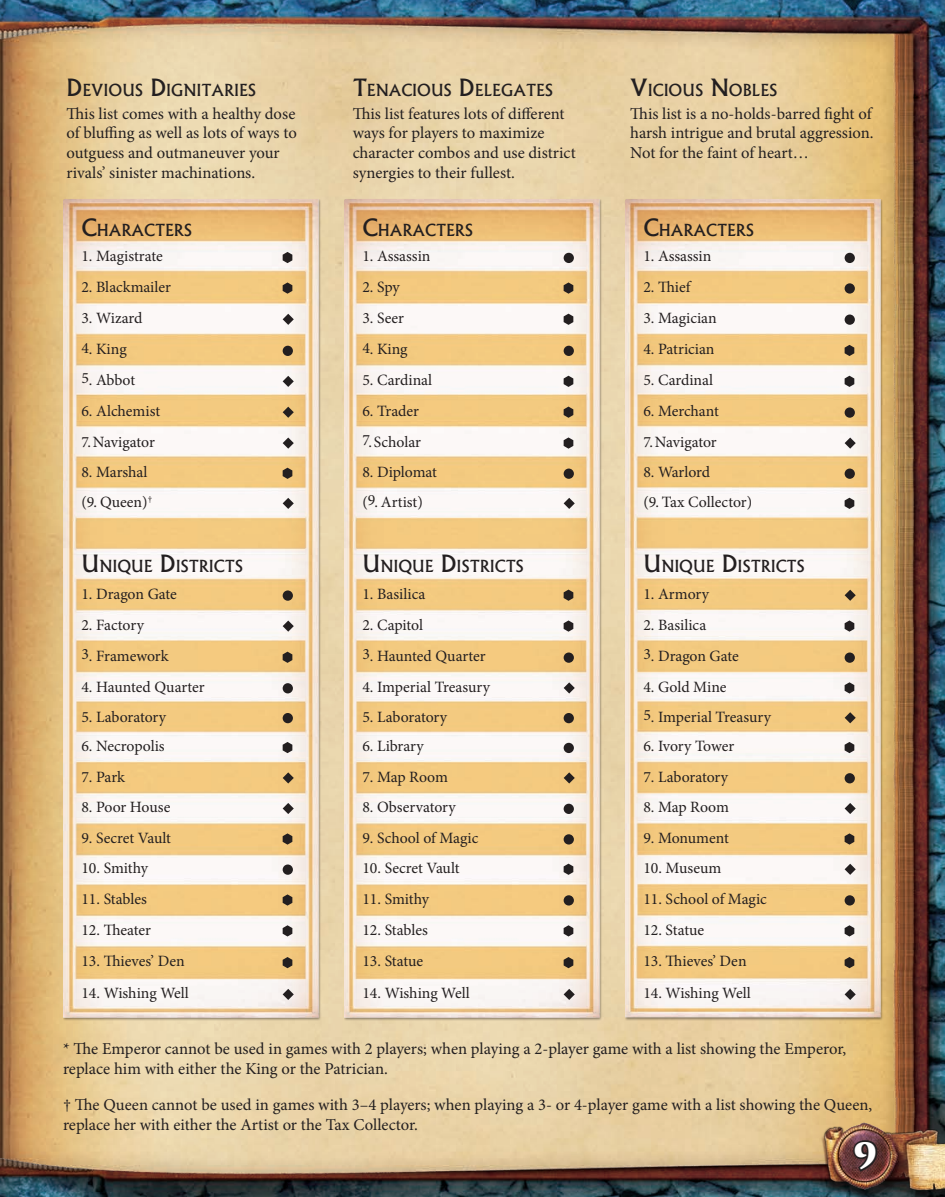
<style>
.page{position:relative;width:945px;height:1197px;background:#fff}
.page>*{position:absolute;margin:0;border:0;box-sizing:border-box;transform-origin:0 0}
.t1{font:700 38.5px "Latienne URW";color:#fff}
.Body{font:16.62px/19.9px "Minion Pro";color:#231f20}
.Heading_3{font:500 15.92px "Albertus";color:#231f20}
.Recipe_Body{font:15.75px "Minion Pro";letter-spacing:-.005em;color:#231f20}
.s1{font-size:22.75px}
</style>
<div class="page">
<img style="left:0;top:0;width:945px;height:1197px">
<svg style="left:851px;top:1138px;width:28px;height:36px"></svg>
<p class="Heading_3" style="left:66px;top:80px;width:191px"><span class="s1">D</span> EVIOUS <span class="s1">D</span> IGNITARIES</p>
<p class="Body" style="left:66px;top:103px;width:232px">This list comes with a healthy dose of bluffing as well as lots of ways to outguess and outmaneuver your rivals’ sinister machinations.</p>
<p class="Heading_3" style="left:81px;top:220px;width:112px"><span class="s1">C</span>HARACTERS</p>
<p class="Recipe_Body" style="left:81px;top:246px;width:83px">1. Magistrate</p>
<p class="Recipe_Body" style="left:81px;top:276px;width:91px">2. Blackmailer</p>
<p class="Recipe_Body" style="left:81px;top:308px;width:62px">3. Wizard</p>
<p class="Recipe_Body" style="left:81px;top:339px;width:47px">4. King</p>
<p class="Recipe_Body" style="left:81px;top:370px;width:55px">5. Abbot</p>
<p class="Recipe_Body" style="left:81px;top:400px;width:80px">6. Alchemist</p>
<p class="Recipe_Body" style="left:81px;top:431px;width:75px">7. Navigator</p>
<p class="Recipe_Body" style="left:81px;top:462px;width:68px">8. Marshal</p>
<p class="Recipe_Body" style="left:81px;top:492px;width:72px">(9. Queen)<sup>†</sup></p>
<p class="Heading_3" style="left:81px;top:557px;width:163px"><span class="s1">U</span>NIQUE <span class="s1">D</span> ISTRICTS</p>
<p class="Recipe_Body" style="left:81px;top:584px;width:97px">1. Dragon Gate</p>
<p class="Recipe_Body" style="left:81px;top:614px;width:64px">2. Factory</p>
<p class="Recipe_Body" style="left:81px;top:646px;width:89px">3. Framework</p>
<p class="Recipe_Body" style="left:81px;top:676px;width:125px">4. Haunted Quarter</p>
<p class="Recipe_Body" style="left:81px;top:706px;width:86px">5. Laboratory</p>
<p class="Recipe_Body" style="left:81px;top:736px;width:85px">6. Necropolis</p>
<p class="Recipe_Body" style="left:81px;top:766px;width:45px">7. Park</p>
<p class="Recipe_Body" style="left:81px;top:797px;width:90px">8. Poor House</p>
<p class="Recipe_Body" style="left:81px;top:827px;width:91px">9. Secret Vault</p>
<p class="Recipe_Body" style="left:81px;top:858px;width:68px">10. Smithy</p>
<p class="Recipe_Body" style="left:81px;top:888px;width:67px">11. Stables</p>
<p class="Recipe_Body" style="left:81px;top:919px;width:71px">12. Theater</p>
<p class="Recipe_Body" style="left:81px;top:951px;width:105px">13. Thieves’ Den</p>
<p class="Recipe_Body" style="left:81px;top:983px;width:109px">14. Wishing Well</p>
<p class="Heading_3" style="left:353px;top:80px;width:202px"><span class="s1">T</span>ENACIOUS <span class="s1">D</span> ELEGATES</p>
<p class="Body" style="left:353px;top:103px;width:225px">This list features lots of different ways for players to maximize character combos and use district synergies to their fullest.</p>
<p class="Heading_3" style="left:362px;top:220px;width:112px"><span class="s1">C</span>HARACTERS</p>
<p class="Recipe_Body" style="left:362px;top:246px;width:70px">1. Assassin</p>
<p class="Recipe_Body" style="left:362px;top:276px;width:39px">2. Spy</p>
<p class="Recipe_Body" style="left:362px;top:308px;width:43px">3. Seer</p>
<p class="Recipe_Body" style="left:362px;top:339px;width:47px">4. King</p>
<p class="Recipe_Body" style="left:362px;top:370px;width:71px">5. Cardinal</p>
<p class="Recipe_Body" style="left:362px;top:400px;width:58px">6. Trader</p>
<p class="Recipe_Body" style="left:362px;top:431px;width:60px">7. Scholar</p>
<p class="Recipe_Body" style="left:362px;top:462px;width:76px">8. Diplomat</p>
<p class="Recipe_Body" style="left:362px;top:492px;width:62px">(9. Artist)</p>
<p class="Heading_3" style="left:362px;top:557px;width:163px"><span class="s1">U</span>NIQUE <span class="s1">D</span> ISTRICTS</p>
<p class="Recipe_Body" style="left:362px;top:584px;width:64px">1. Basilica</p>
<p class="Recipe_Body" style="left:362px;top:614px;width:62px">2. Capitol</p>
<p class="Recipe_Body" style="left:362px;top:646px;width:125px">3. Haunted Quarter</p>
<p class="Recipe_Body" style="left:362px;top:676px;width:129px">4. Imperial Treasury</p>
<p class="Recipe_Body" style="left:362px;top:706px;width:86px">5. Laboratory</p>
<p class="Recipe_Body" style="left:362px;top:736px;width:63px">6. Library</p>
<p class="Recipe_Body" style="left:362px;top:766px;width:87px">7. Map Room</p>
<p class="Recipe_Body" style="left:362px;top:797px;width:95px">8. Observatory</p>
<p class="Recipe_Body" style="left:362px;top:827px;width:117px">9. School of Magic</p>
<p class="Recipe_Body" style="left:362px;top:858px;width:99px">10. Secret Vault</p>
<p class="Recipe_Body" style="left:362px;top:888px;width:68px">11. Smithy</p>
<p class="Recipe_Body" style="left:362px;top:919px;width:67px">12. Stables</p>
<p class="Recipe_Body" style="left:362px;top:951px;width:62px">13. Statue</p>
<p class="Recipe_Body" style="left:362px;top:983px;width:109px">14. Wishing Well</p>
<p class="Heading_3" style="left:630px;top:80px;width:149px"><span class="s1">V</span>ICIOUS <span class="s1">N</span>OBLES</p>
<p class="Body" style="left:630px;top:103px;width:245px">This list is a no-holds-barred fight of harsh intrigue and brutal aggression.<br>Not for the faint of heart…</p>
<p class="Heading_3" style="left:643px;top:220px;width:112px"><span class="s1">C</span>HARACTERS</p>
<p class="Recipe_Body" style="left:643px;top:246px;width:70px">1. Assassin</p>
<p class="Recipe_Body" style="left:643px;top:276px;width:49px">2. Thief</p>
<p class="Recipe_Body" style="left:643px;top:308px;width:75px">3. Magician</p>
<p class="Recipe_Body" style="left:643px;top:339px;width:73px">4. Patrician</p>
<p class="Recipe_Body" style="left:643px;top:370px;width:71px">5. Cardinal</p>
<p class="Recipe_Body" style="left:643px;top:400px;width:77px">6. Merchant</p>
<p class="Recipe_Body" style="left:643px;top:431px;width:75px">7. Navigator</p>
<p class="Recipe_Body" style="left:643px;top:462px;width:68px">8. Warlord</p>
<p class="Recipe_Body" style="left:643px;top:492px;width:110px">(9. Tax Collector)</p>
<p class="Heading_3" style="left:643px;top:557px;width:163px"><span class="s1">U</span>NIQUE <span class="s1">D</span> ISTRICTS</p>
<p class="Recipe_Body" style="left:643px;top:584px;width:67px">1. Armory</p>
<p class="Recipe_Body" style="left:643px;top:614px;width:64px">2. Basilica</p>
<p class="Recipe_Body" style="left:643px;top:646px;width:97px">3. Dragon Gate</p>
<p class="Recipe_Body" style="left:643px;top:676px;width:85px">4. Gold Mine</p>
<p class="Recipe_Body" style="left:643px;top:706px;width:129px">5. Imperial Treasury</p>
<p class="Recipe_Body" style="left:643px;top:736px;width:92px">6. Ivory Tower</p>
<p class="Recipe_Body" style="left:643px;top:766px;width:86px">7. Laboratory</p>
<p class="Recipe_Body" style="left:643px;top:797px;width:87px">8. Map Room</p>
<p class="Recipe_Body" style="left:643px;top:827px;width:87px">9. Monument</p>
<p class="Recipe_Body" style="left:643px;top:858px;width:79px">10. Museum</p>
<p class="Recipe_Body" style="left:643px;top:888px;width:125px">11. School of Magic</p>
<p class="Recipe_Body" style="left:643px;top:919px;width:62px">12. Statue</p>
<p class="Recipe_Body" style="left:643px;top:951px;width:105px">13. Thieves’ Den</p>
<p class="Recipe_Body" style="left:643px;top:983px;width:109px">14. Wishing Well</p>
<p class="Body" style="left:63px;top:1039px;width:785px">* The Emperor cannot be used in games with 2 players; when playing a 2-player game with a list showing the Emperor, replace him with either the King or the Patrician.</p>
<p class="Body" style="left:63px;top:1095px;width:811px">† The Queen cannot be used in games with 3–4 players; when playing a 3- or 4-player game with a list showing the Queen, replace her with either the Artist or the Tax Collector.</p>
<h1 class="t1" style="left:853px;top:1130px;width:26px">9</h1>
</div>
